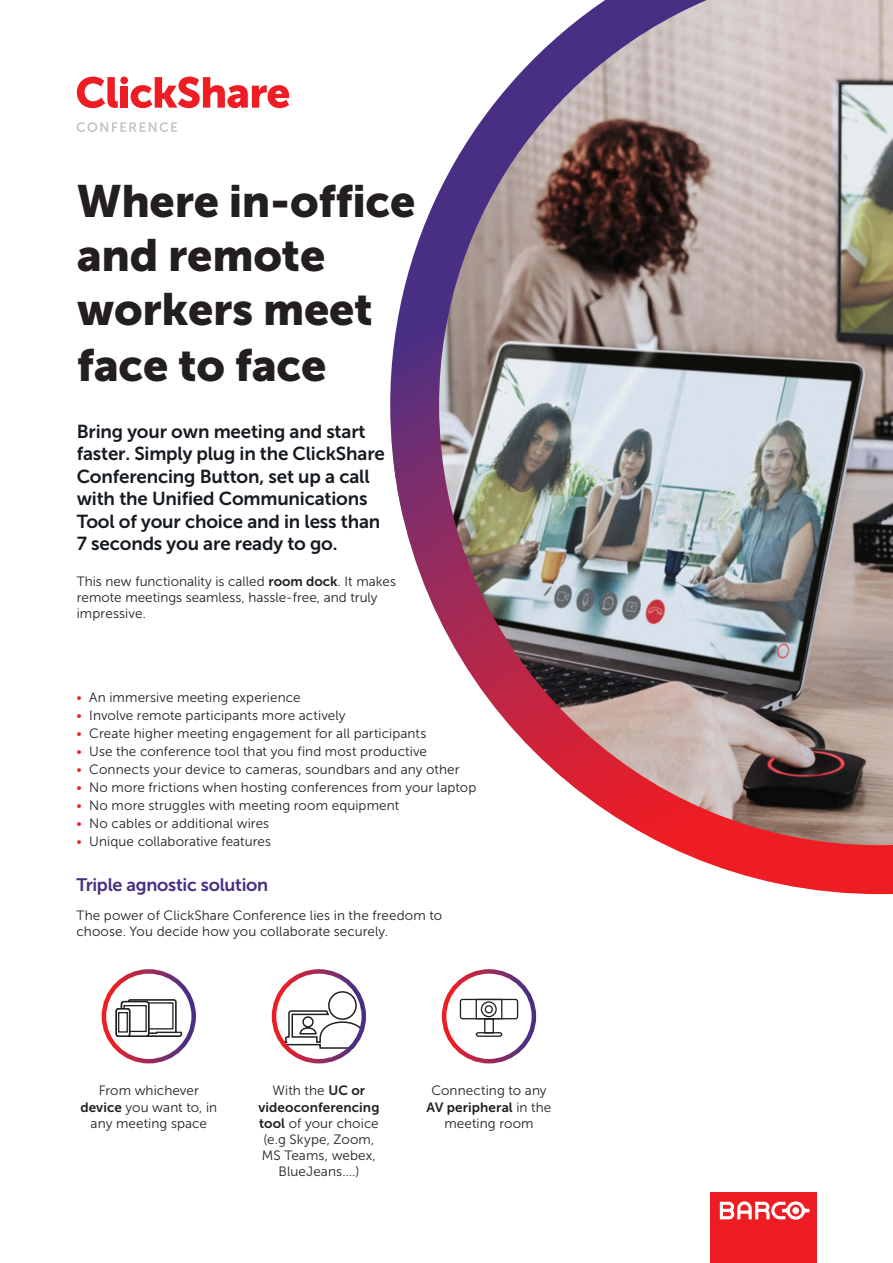
<style>
.page{position:relative;width:893px;height:1263px;background:#fff}
.page>*{position:absolute;margin:0;border:0;box-sizing:border-box;transform-origin:0 0}
.t1{font:45px/54.6px "Museo Sans 900";letter-spacing:-.005em;color:#231f20}
.t2{font:18.75px/22.5px "Museo Sans 700";letter-spacing:-.01em;color:#161b21}
.t3{font:18px "Museo Sans 700";letter-spacing:-.015em;color:#482f83}
.t4{font:13.5px/16.2px "Museo Sans 300";letter-spacing:.005em;color:#231f20}
.t5{font:13.5px "Museo Sans 700";letter-spacing:.01em;color:#231f20}
.s1{font-family:"Museo Sans 700"}
.s2{color:#ee1d23}
.s3{font-family:"Museo Sans 300"}
</style>
<div class="page">
<div style="left:328px;top:991px;width:29px;height:29px;border:2px solid #231f20;border-radius:50%"></div>
<svg style="left:280px;top:1009px;width:82px;height:49px"></svg>
<div style="left:272px;top:969px;width:94px;height:94px;border:4px solid #fff;border-radius:50%"></div>
<div style="left:710px;top:1192px;width:106px;height:71px;background:#ee1d23"></div>
<svg style="left:720px;top:1201px;width:89px;height:19px"></svg>
<img style="left:390px;top:0;width:503px;height:894px">
<div style="left:102px;top:969px;width:94px;height:94px;border:4px solid #fff;border-radius:50%"></div>
<div style="left:442px;top:969px;width:94px;height:94px;border:4px solid #fff;border-radius:50%"></div>
<div style="left:460px;top:999px;width:58px;height:20px;border:1px solid #231f20;border-radius:2px"></div>
<svg style="left:475px;top:998px;width:28px;height:39px"></svg>
<svg style="left:115px;top:999px;width:67px;height:38px"></svg>
<svg style="left:77px;top:77px;width:41px;height:31px"></svg>
<div style="left:120px;top:86px;width:8px;height:22px;background:#ee1d23"></div>
<svg style="left:131px;top:77px;width:158px;height:31px"></svg>
<div style="left:120px;top:77px;width:8px;height:7px;background:#ee1d23;border-radius:50%"></div>
<svg style="left:77px;top:122px;width:100px;height:10px"></svg>
<h1 class="t1" style="left:77px;top:174px;width:340px">Where in-office and remote workers meet face to face</h1>
<h2 class="t2" style="left:77px;top:420px;width:310px">Bring your own meeting and start faster. Simply plug in the ClickShare Conferencing Button, set up a call with the Unified Communications Tool of your choice and in less than 7 seconds you are ready to go.</h2>
<p class="t4" style="left:77px;top:573px;width:321px">This new functionality is called <span class="s1">room dock</span>. It makes remote meetings seamless, hassle-free, and truly impressive.</p>
<p class="t4" style="left:77px;top:689px;width:226px"><span class="s2">•</span> An immersive meeting experience</p>
<p class="t4" style="left:77px;top:707px;width:270px"><span class="s2">•</span> Involve remote participants more actively</p>
<p class="t4" style="left:77px;top:725px;width:351px"><span class="s2">•</span> Create higher meeting engagement for all participants</p>
<p class="t4" style="left:77px;top:743px;width:352px"><span class="s2">•</span> Use the conference tool that you find most productive</p>
<p class="t4" style="left:77px;top:761px;width:385px"><span class="s2">•</span> Connects your device to cameras, soundbars and any other</p>
<p class="t4" style="left:77px;top:779px;width:401px"><span class="s2">•</span> No more frictions when hosting conferences from your laptop</p>
<p class="t4" style="left:77px;top:797px;width:324px"><span class="s2">•</span> No more struggles with meeting room equipment</p>
<p class="t4" style="left:77px;top:815px;width:194px"><span class="s2">•</span> No cables or additional wires</p>
<p class="t4" style="left:77px;top:833px;width:196px"><span class="s2">•</span> Unique collaborative features</p>
<h3 class="t3" style="left:77px;top:875px;width:193px">Triple agnostic solution</h3>
<p class="t4" style="left:77px;top:907px;width:367px">The power of ClickShare Conference lies in the freedom to choose. You decide how you collaborate securely.</p>
<p class="t4" style="left:80px;top:1083px;width:138px;text-align:center">From whichever <span class="s1">device</span> you want to, in any meeting space</p>
<p class="t4" style="left:273px;top:1083px;width:94px">With the <span class="s1">UC or</span></p>
<p class="t5" style="left:258px;top:1099px;width:123px">videoconferencing</p>
<p class="t4" style="left:259px;top:1115px;width:121px;text-align:center"><span class="s1">tool</span> of your choice (e.g Skype, Zoom,<br>MS Teams, webex,<br>BlueJeans....)</p>
<p class="t4" style="left:431px;top:1083px;width:117px">Connecting to any</p>
<p class="t5" style="left:427px;top:1099px;width:126px">AV peripheral <span class="s3">in the</span></p>
<p class="t4" style="left:444px;top:1115px;width:91px">meeting room</p>
</div>
